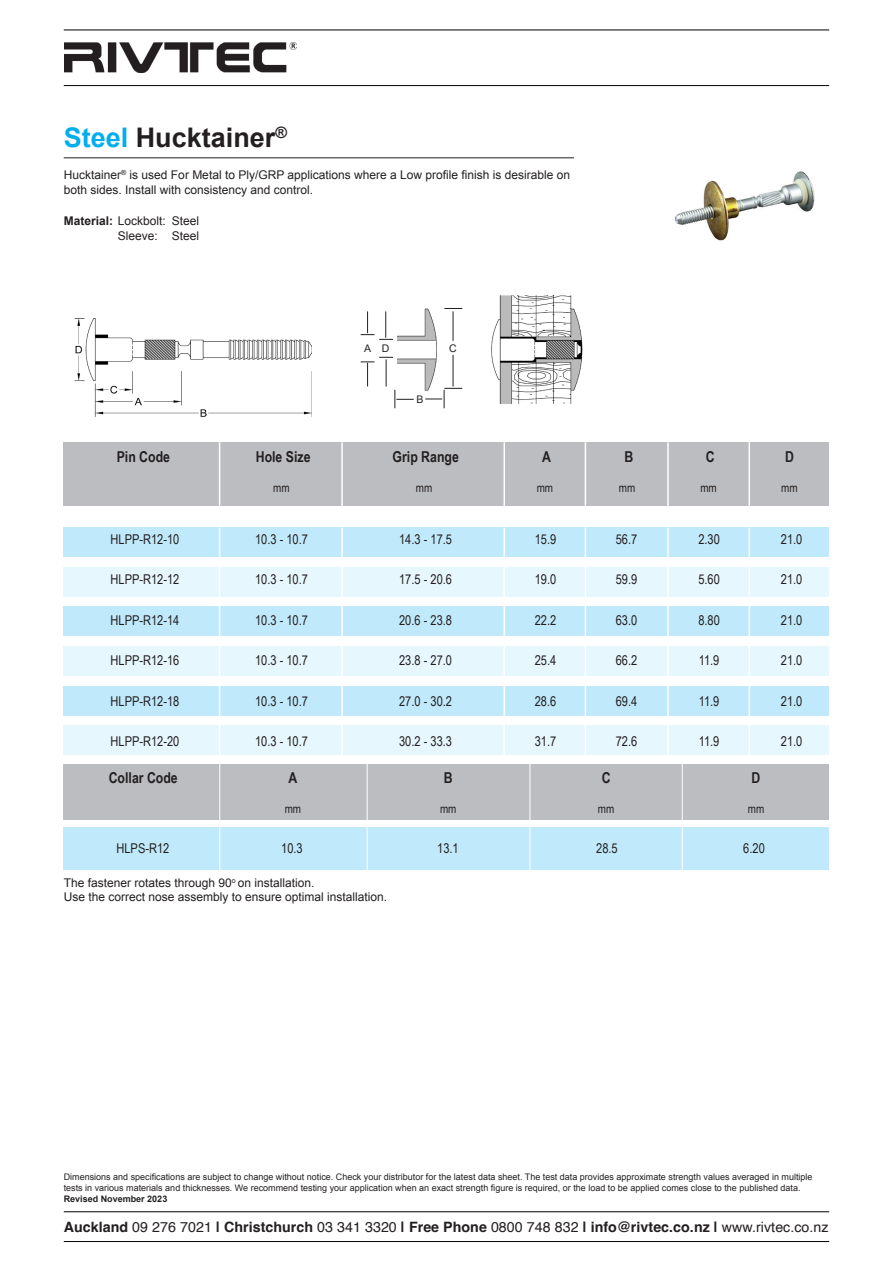
<style>
.page{position:relative;width:893px;height:1263px;background:#fff}
.page>*{position:absolute;margin:0;border:0;box-sizing:border-box;transform-origin:0 0}
.t1{font:700 27px "Arial";color:#231f20}
.t2{font:700 15px "Arial Narrow";color:#231f20}
.t3{font:700 14.25px "Helvetica";letter-spacing:.005em;color:#231f20}
.t4{font:13.5px "Arial Narrow";color:#231f20}
.t5{font:12px/15px "Arial";color:#231f20}
.t6{font:12px "Arial Narrow";color:#231f20}
.t7{font:10.5px "Arial";color:#231f20}
.t8{font:9px/10.8px "Arial";color:#231f20}
.t9{font:700 9px "Arial";color:#231f20}
.s1{color:#00aeef}
.s2{font-weight:700}
.s3{font-weight:400}
</style>
<div class="page">
<hr style="left:64px;top:1211px;width:765px;height:1px;background:#000">
<hr style="left:64px;top:1241px;width:765px;height:1px;background:#000">
<img style="left:65px;top:43px;width:232px;height:30px">
<hr style="left:64px;top:30px;width:765px;height:1px;background:#000">
<hr style="left:64px;top:85px;width:765px;height:1px;background:#000">
<img style="left:674px;top:171px;width:141px;height:70px">
<hr style="left:64px;top:158px;width:510px;height:1px;background:#231f20">
<img style="left:74px;top:319px;width:237px;height:98px">
<img style="left:491px;top:295px;width:92px;height:109px">
<img style="left:397px;top:308px;width:62px;height:83px">
<svg style="left:361px;top:311px;width:32px;height:29px"></svg>
<svg style="left:361px;top:357px;width:53px;height:51px"></svg>
<svg style="left:444px;top:308px;width:18px;height:1px"></svg>
<svg style="left:425px;top:388px;width:37px;height:20px"></svg>
<hr style="left:453px;top:311px;width:1px;height:30px;background:#231f20">
<hr style="left:453px;top:355px;width:1px;height:31px;background:#231f20">
<div style="left:64px;top:646px;width:765px;height:30px;background:#e6f7fd"></div>
<div style="left:64px;top:828px;width:765px;height:42px;background:#c0eafb"></div>
<div style="left:64px;top:442px;width:765px;height:64px;background:#bcbdc0"></div>
<div style="left:64px;top:764px;width:765px;height:56px;background:#bcbdc0"></div>
<div style="left:64px;top:527px;width:765px;height:30px;background:#c0eafb"></div>
<div style="left:64px;top:567px;width:765px;height:29px;background:#e6f7fd"></div>
<div style="left:64px;top:606px;width:765px;height:30px;background:#c0eafb"></div>
<div style="left:64px;top:686px;width:765px;height:29px;background:#c0eafb"></div>
<div style="left:64px;top:725px;width:765px;height:30px;background:#e6f7fd"></div>
<hr style="left:367px;top:762px;width:1px;height:110px;background:#fff">
<hr style="left:530px;top:762px;width:1px;height:110px;background:#fff">
<hr style="left:682px;top:761px;width:1px;height:110px;background:#fff">
<hr style="left:219px;top:762px;width:1px;height:110px;background:#fff">
<hr style="left:219px;top:442px;width:1px;height:64px;background:#fff">
<hr style="left:341px;top:442px;width:2px;height:64px;background:#fff">
<hr style="left:503px;top:442px;width:2px;height:64px;background:#fff">
<hr style="left:585px;top:442px;width:1px;height:64px;background:#fff">
<hr style="left:667px;top:442px;width:2px;height:64px;background:#fff">
<hr style="left:748px;top:442px;width:2px;height:64px;background:#fff">
<hr style="left:219px;top:528px;width:1px;height:227px;background:#fff">
<hr style="left:341px;top:528px;width:2px;height:227px;background:#fff">
<hr style="left:503px;top:528px;width:2px;height:227px;background:#fff">
<hr style="left:585px;top:528px;width:1px;height:227px;background:#fff">
<hr style="left:667px;top:528px;width:2px;height:227px;background:#fff">
<hr style="left:748px;top:528px;width:2px;height:227px;background:#fff">
<p class="t1" style="left:64px;top:120px;width:225px"><span class="s1">Steel</span> Hucktainer<sup>®</sup></p>
<p class="t5" style="left:64px;top:168px;width:508px">Hucktainer<sup>®</sup> is used For Metal to Ply/GRP applications where a Low profile finish is desirable on both sides. Install with consistency and control.</p>
<p class="t5" style="left:64px;top:213px;width:137px"><span class="s2">Material:</span> Lockbolt: Steel</p>
<p class="t5" style="left:118px;top:228px;width:83px">Sleeve: Steel</p>
<p class="t7" style="left:364px;top:341px;width:9px">A</p>
<p class="t7" style="left:382px;top:341px;width:9px">D</p>
<p class="t7" style="left:449px;top:341px;width:9px">C</p>
<p class="t2" style="left:117px;top:445px;width:55px">Pin Code</p>
<p class="t2" style="left:256px;top:445px;width:56px">Hole Size</p>
<p class="t6" style="left:273px;top:479px;width:18px">mm</p>
<p class="t7" style="left:416px;top:392px;width:9px">B</p>
<p class="t2" style="left:393px;top:445px;width:68px">Grip Range</p>
<p class="t6" style="left:416px;top:479px;width:18px">mm</p>
<p class="t2" style="left:542px;top:445px;width:10px">A</p>
<p class="t6" style="left:537px;top:479px;width:18px">mm</p>
<p class="t2" style="left:624px;top:445px;width:10px">B</p>
<p class="t6" style="left:619px;top:479px;width:18px">mm</p>
<p class="t2" style="left:706px;top:445px;width:10px">C</p>
<p class="t6" style="left:700px;top:479px;width:18px">mm</p>
<p class="t2" style="left:785px;top:445px;width:10px">D</p>
<p class="t6" style="left:781px;top:479px;width:18px">mm</p>
<p class="t4" style="left:111px;top:529px;width:70px">HLPP-R12-10</p>
<p class="t4" style="left:255px;top:529px;width:54px">10.3 - 10.7</p>
<p class="t4" style="left:399px;top:529px;width:54px">14.3 - 17.5</p>
<p class="t4" style="left:535px;top:529px;width:23px">15.9</p>
<p class="t4" style="left:616px;top:529px;width:23px">56.7</p>
<p class="t4" style="left:698px;top:529px;width:23px">2.30</p>
<p class="t4" style="left:781px;top:529px;width:23px">21.0</p>
<p class="t4" style="left:111px;top:569px;width:70px">HLPP-R12-12</p>
<p class="t4" style="left:255px;top:569px;width:54px">10.3 - 10.7</p>
<p class="t4" style="left:399px;top:569px;width:54px">17.5 - 20.6</p>
<p class="t4" style="left:535px;top:569px;width:23px">19.0</p>
<p class="t4" style="left:616px;top:569px;width:23px">59.9</p>
<p class="t4" style="left:698px;top:569px;width:23px">5.60</p>
<p class="t4" style="left:781px;top:569px;width:23px">21.0</p>
<p class="t4" style="left:111px;top:610px;width:70px">HLPP-R12-14</p>
<p class="t4" style="left:255px;top:610px;width:54px">10.3 - 10.7</p>
<p class="t4" style="left:399px;top:610px;width:54px">20.6 - 23.8</p>
<p class="t4" style="left:535px;top:610px;width:23px">22.2</p>
<p class="t4" style="left:616px;top:610px;width:23px">63.0</p>
<p class="t4" style="left:698px;top:610px;width:23px">8.80</p>
<p class="t4" style="left:781px;top:610px;width:23px">21.0</p>
<p class="t4" style="left:111px;top:650px;width:70px">HLPP-R12-16</p>
<p class="t4" style="left:255px;top:650px;width:54px">10.3 - 10.7</p>
<p class="t4" style="left:399px;top:650px;width:54px">23.8 - 27.0</p>
<p class="t4" style="left:535px;top:650px;width:23px">25.4</p>
<p class="t4" style="left:616px;top:650px;width:23px">66.2</p>
<p class="t4" style="left:699px;top:650px;width:22px">11.9</p>
<p class="t4" style="left:781px;top:650px;width:23px">21.0</p>
<p class="t4" style="left:111px;top:691px;width:70px">HLPP-R12-18</p>
<p class="t4" style="left:255px;top:691px;width:54px">10.3 - 10.7</p>
<p class="t4" style="left:399px;top:691px;width:54px">27.0 - 30.2</p>
<p class="t4" style="left:535px;top:691px;width:23px">28.6</p>
<p class="t4" style="left:616px;top:691px;width:23px">69.4</p>
<p class="t4" style="left:699px;top:691px;width:22px">11.9</p>
<p class="t4" style="left:781px;top:691px;width:23px">21.0</p>
<p class="t4" style="left:111px;top:731px;width:70px">HLPP-R12-20</p>
<p class="t4" style="left:255px;top:731px;width:54px">10.3 - 10.7</p>
<p class="t4" style="left:399px;top:731px;width:54px">30.2 - 33.3</p>
<p class="t4" style="left:535px;top:731px;width:23px">31.7</p>
<p class="t4" style="left:616px;top:731px;width:23px">72.6</p>
<p class="t4" style="left:699px;top:731px;width:22px">11.9</p>
<p class="t4" style="left:781px;top:731px;width:23px">21.0</p>
<p class="t2" style="left:109px;top:767px;width:71px">Collar Code</p>
<p class="t2" style="left:289px;top:767px;width:10px">A</p>
<p class="t6" style="left:285px;top:800px;width:18px">mm</p>
<p class="t2" style="left:444px;top:767px;width:10px">B</p>
<p class="t6" style="left:440px;top:800px;width:18px">mm</p>
<p class="t2" style="left:602px;top:767px;width:10px">C</p>
<p class="t6" style="left:598px;top:800px;width:18px">mm</p>
<p class="t2" style="left:752px;top:767px;width:10px">D</p>
<p class="t6" style="left:748px;top:800px;width:18px">mm</p>
<p class="t4" style="left:116px;top:839px;width:54px">HLPS-R12</p>
<p class="t4" style="left:281px;top:839px;width:23px">10.3</p>
<p class="t4" style="left:437px;top:839px;width:23px">13.1</p>
<p class="t4" style="left:596px;top:839px;width:23px">28.5</p>
<p class="t4" style="left:743px;top:839px;width:23px">6.20</p>
<p class="t5" style="left:64px;top:875px;width:252px">The fastener rotates through 90<sup>o</sup> on installation.</p>
<p class="t5" style="left:64px;top:890px;width:325px">Use the correct nose assembly to ensure optimal installation.</p>
<p class="t8" style="left:64px;top:1172px;width:750px">Dimensions and specifications are subject to change without notice. Check your distributor for the latest data sheet. The test data provides approximate strength values averaged in multiple tests in various materials and thicknesses. We recommend testing your application when an exact strength figure is required, or the load to be applied comes close to the published data.</p>
<p class="t9" style="left:64px;top:1193px;width:105px">Revised November 2023</p>
<h3 class="t3" style="left:64px;top:1218px;width:766px">Auckland <span class="s3">09 276 7021</span> | Christchurch <span class="s3">03 341 3320</span> | Free Phone <span class="s3">0800 748 832</span> | info@rivtec.co.nz | <span class="s3">www.rivtec.co.nz</span></h3>
</div>
